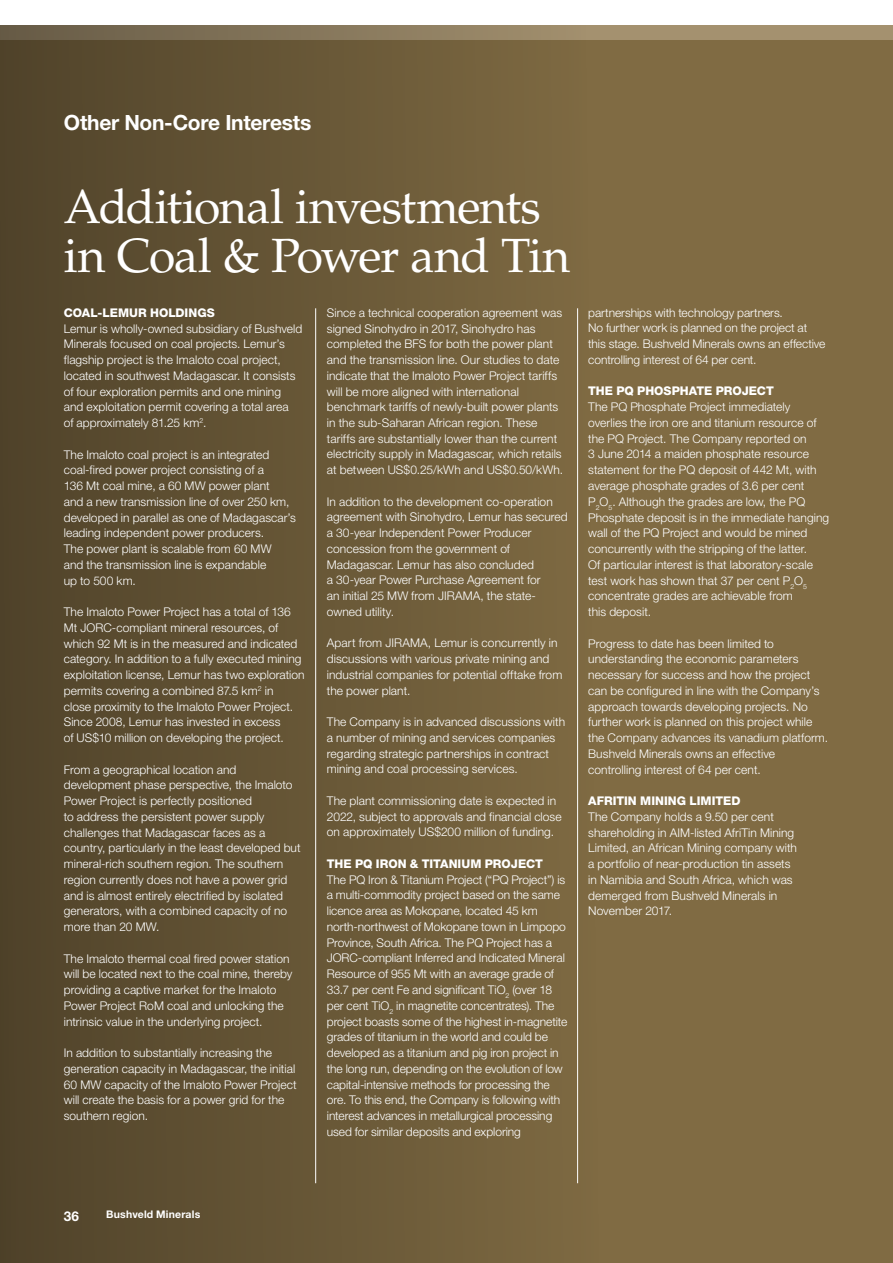
<style>
.page{position:relative;width:893px;height:1263px;background:#fff}
.page>*{position:absolute;margin:0;border:0;box-sizing:border-box;transform-origin:0 0}
.t1{font:48px/49.5px "Palatino LT Std";letter-spacing:-.025em;color:#fff}
.t2{font:700 21px "Helvetica Neue LT Std";letter-spacing:-.015em;color:#fff}
.t3{font:700 13.5px "Helvetica Neue LT Std";color:#fff}
.t4{font:300 12px/15.8px "Helvetica Neue LT Std";letter-spacing:.005em;color:#fff}
.t5{font:800 12px "Helvetica Neue LT Std";color:#fff}
.t6{font:700 10.5px "Helvetica Neue LT Std";letter-spacing:.02em;color:#fff}
</style>
<div class="page">
<div style="left:0;top:26px;width:893px;height:14px;background:#a4916f"></div>
<div style="left:0;top:40px;width:893px;height:1223px;background:#806b43"></div>
<div style="left:0;top:26px;width:641px;height:1237px;background:linear-gradient(to right,#50432a,#826d45)"></div>
<hr style="left:577px;top:308px;width:1px;height:875px;background:#fff">
<hr style="left:315px;top:308px;width:1px;height:875px;background:#fff">
<h2 class="t2" style="left:64px;top:109px;width:249px">Other Non-Core Interests</h2>
<h1 class="t1" style="left:64px;top:183px;width:508px">Additional investments in Coal &amp; Power and Tin</h1>
<p class="t5" style="left:64px;top:305px;width:152px">COAL-LEMUR HOLDINGS</p>
<p class="t4" style="left:64px;top:320px;width:240px">Lemur is wholly-owned subsidiary of Bushveld Minerals focused on coal projects. Lemur’s flagship project is the Imaloto coal project, located in southwest Madagascar. It consists of four exploration permits and one mining and exploitation permit covering a total area<br>of approximately 81.25 km<sup>2</sup>.</p>
<p class="t4" style="left:64px;top:446px;width:234px">The Imaloto coal project is an integrated coal-fired power project consisting of a<br>136 Mt coal mine, a 60 MW power plant<br>and a new transmission line of over 250 km, developed in parallel as one of Madagascar’s leading independent power producers.<br>The power plant is scalable from 60 MW<br>and the transmission line is expandable<br>up to 500 km.</p>
<p class="t4" style="left:64px;top:604px;width:242px">The Imaloto Power Project has a total of 136<br>Mt JORC-compliant mineral resources, of which 92 Mt is in the measured and indicated category. In addition to a fully executed mining exploitation license, Lemur has two exploration permits covering a combined 87.5 km<sup>2</sup> in<br>close proximity to the Imaloto Power Project.<br>Since 2008, Lemur has invested in excess<br>of US$10 million on developing the project.</p>
<p class="t4" style="left:64px;top:761px;width:238px">From a geographical location and development phase perspective, the Imaloto Power Project is perfectly positioned<br>to address the persistent power supply challenges that Madagascar faces as a country, particularly in the least developed but mineral-rich southern region. The southern region currently does not have a power grid and is almost entirely electrified by isolated generators, with a combined capacity of no more than 20 MW.</p>
<p class="t4" style="left:64px;top:950px;width:230px">The Imaloto thermal coal fired power station will be located next to the coal mine, thereby providing a captive market for the Imaloto Power Project RoM coal and unlocking the intrinsic value in the underlying project.</p>
<p class="t4" style="left:64px;top:1045px;width:234px">In addition to substantially increasing the generation capacity in Madagascar, the initial 60 MW capacity of the Imaloto Power Project will create the basis for a power grid for the southern region.</p>
<p class="t4" style="left:327px;top:304px;width:238px">Since a technical cooperation agreement was signed Sinohydro in 2017, Sinohydro has completed the BFS for both the power plant and the transmission line. Our studies to date indicate that the Imaloto Power Project tariffs will be more aligned with international benchmark tariffs of newly-built power plants in the sub-Saharan African region. These tariffs are substantially lower than the current electricity supply in Madagascar, which retails at between US$0.25/kWh and US$0.50/kWh.</p>
<p class="t4" style="left:327px;top:493px;width:242px">In addition to the development co-operation agreement with Sinohydro, Lemur has secured a 30-year Independent Power Producer concession from the government of Madagascar. Lemur has also concluded<br>a 30-year Power Purchase Agreement for<br>an initial 25 MW from JIRAMA, the state&shy;owned utility.</p>
<p class="t4" style="left:327px;top:635px;width:237px">Apart from JIRAMA, Lemur is concurrently in discussions with various private mining and industrial companies for potential offtake from the power plant.</p>
<p class="t4" style="left:327px;top:714px;width:240px">The Company is in advanced discussions with a number of mining and services companies regarding strategic partnerships in contract mining and coal processing services.</p>
<p class="t4" style="left:327px;top:792px;width:236px">The plant commissioning date is expected in<br>2022, subject to approvals and financial close on approximately US$200 million of funding.</p>
<p class="t5" style="left:327px;top:856px;width:218px">THE PQ IRON &amp; TITANIUM PROJECT</p>
<p class="t4" style="left:327px;top:871px;width:242px">The PQ Iron &amp; Titanium Project (“PQ Project”) is a multi-commodity project based on the same licence area as Mokopane, located 45 km north-northwest of Mokopane town in Limpopo Province, South Africa. The PQ Project has a JORC-compliant Inferred and Indicated Mineral Resource of 955 Mt with an average grade of 33.7 per cent Fe and significant TiO<sub>2</sub> (over 18 per cent TiO<sub>2</sub> in magnetite concentrates). The project boasts some of the highest in-magnetite grades of titanium in the world and could be developed as a titanium and pig iron project in the long run, depending on the evolution of low capital-intensive methods for processing the ore. To this end, the Company is following with interest advances in metallurgical processing used for similar deposits and exploring</p>
<p class="t4" style="left:588px;top:304px;width:239px">partnerships with technology partners.<br>No further work is planned on the project at this stage. Bushveld Minerals owns an effective controlling interest of 64 per cent.</p>
<p class="t5" style="left:588px;top:384px;width:187px">THE PQ PHOSPHATE PROJECT</p>
<p class="t4" style="left:588px;top:399px;width:242px">The PQ Phosphate Project immediately overlies the iron ore and titanium resource of the PQ Project. The Company reported on<br>3 June 2014 a maiden phosphate resource statement for the PQ deposit of 442 Mt, with average phosphate grades of 3.6 per cent P<sub>2</sub>O<sub>5</sub>. Although the grades are low, the PQ Phosphate deposit is in the immediate hanging wall of the PQ Project and would be mined concurrently with the stripping of the latter.<br>Of particular interest is that laboratory-scale test work has shown that 37 per cent P<sub>2</sub>O<sub>5 </sub>concentrate grades are achievable from<br>this deposit.</p>
<p class="t4" style="left:588px;top:635px;width:241px">Progress to date has been limited to understanding the economic parameters necessary for success and how the project can be configured in line with the Company’s approach towards developing projects. No further work is planned on this project while the Company advances its vanadium platform.<br>Bushveld Minerals owns an effective controlling interest of 64 per cent.</p>
<p class="t5" style="left:588px;top:794px;width:154px">AFRITIN MINING LIMITED</p>
<p class="t4" style="left:588px;top:808px;width:210px">The Company holds a 9.50 per cent shareholding in AIM-listed AfriTin Mining Limited, an African Mining company with a portfolio of near-production tin assets in Namibia and South Africa, which was demerged from Bushveld Minerals in November 2017.</p>
<p class="t3" style="left:64px;top:1207px;width:17px">36</p>
<p class="t6" style="left:106px;top:1208px;width:96px">Bushveld Minerals</p>
</div>
